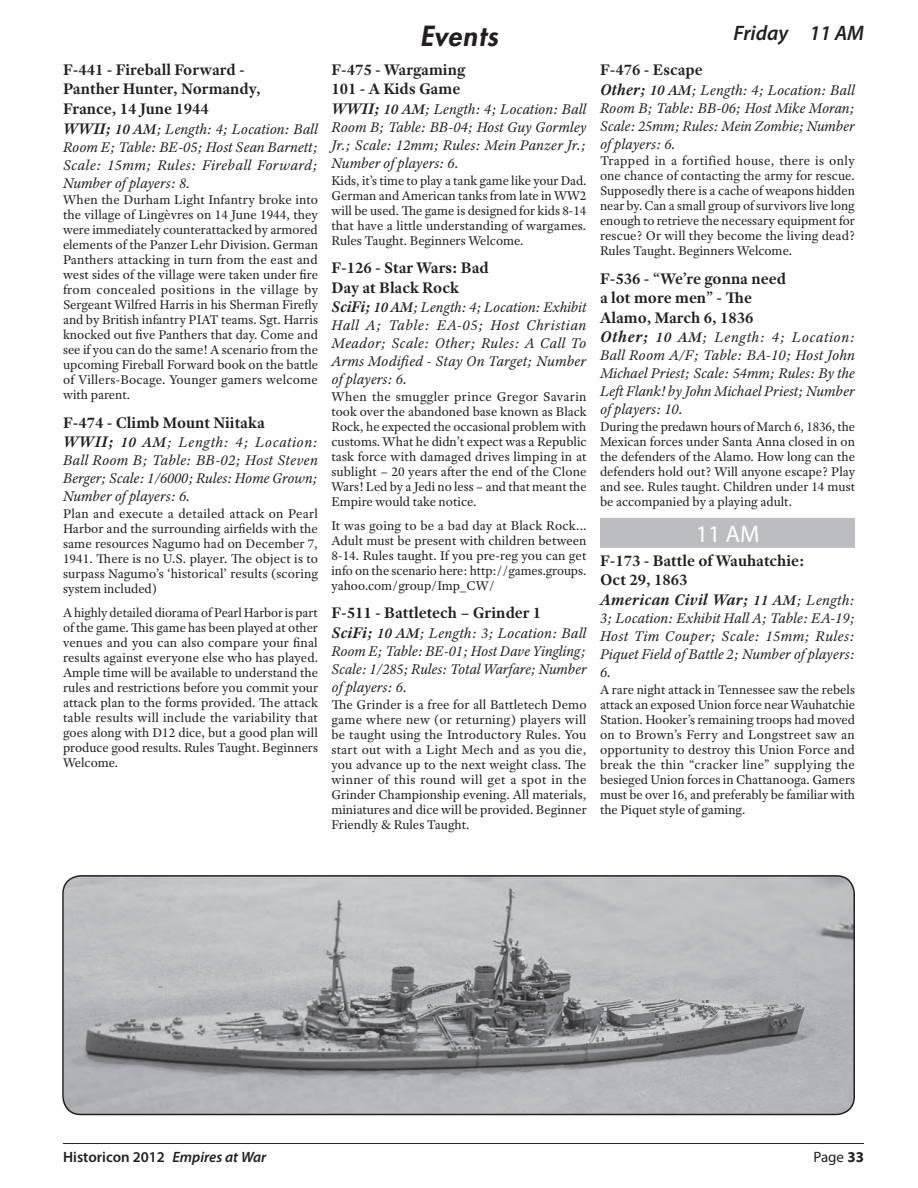
<style>
.page{position:relative;width:918px;height:1188px;background:#fff}
.page>*{position:absolute;margin:0;border:0;box-sizing:border-box;transform-origin:0 0}
.t1{font:italic 800 27px "Futura Std";color:#231f20}
.t2{font:24px "Myriad Pro";color:#fff}
.t3{font:italic 600 21px "Myriad Pro";color:#231f20}
.t4{font:700 16.5px/19.5px "Adobe Text Pro";color:#231f20}
.t5{font:italic 15px/18px "Adobe Text Pro";color:#231f20;text-align:justify}
.t6{font:600 15px "Myriad Pro";color:#231f20}
.t7{font:15px "Myriad Pro";color:#231f20}
.t8{font:13.5px/15px "Adobe Text Pro";color:#231f20;text-align:justify}
.s1{font-weight:700;font-size:16.5px}
.s2{font-weight:600}
.s3{font-style:italic}
.s4{font-weight:600;font-style:italic;font-size:15px}
.s5{font-weight:400;font-style:italic;font-size:15px}
.s6{font-weight:700}
</style>
<div class="page">
<hr style="left:63px;top:1143px;width:801px;height:1px;background:#231f20">
<div style="left:600px;top:518px;width:255px;height:30px;background:#bcbdc0"></div>
<img style="left:64px;top:876px;width:790px;height:238px">
<div style="left:62px;top:875px;width:793px;height:240px;border:2px solid #231f20;border-radius:18px"></div>
<p class="t4" style="left:63px;top:59px;width:199px">F-441 - Fireball Forward -<br>Panther Hunter, Normandy,<br>France, 14 June 1944</p>
<p class="t5" style="left:63px;top:120px;width:257px"><span class="s1">WWII;</span> <span class="s2">10 AM</span>; Length: 4; Location: Ball Room E; Table: BE-05; Host Sean Barnett; Scale: 15mm; Rules: Fireball Forward; Number of players: 8.</p>
<p class="t8" style="left:63px;top:192px;width:257px">When the Durham Light Infantry broke into the village of Lingèvres on 14 June 1944, they were immediately counterattacked by armored elements of the Panzer Lehr Division. German Panthers attacking in turn from the east and west sides of the village were taken under fire from concealed positions in the village by Sergeant Wilfred Harris in his Sherman Firefly and by British infantry PIAT teams. Sgt. Harris knocked out five Panthers that day. Come and see if you can do the same! A scenario from the upcoming Fireball Forward book on the battle of Villers-Bocage. Younger gamers welcome with parent.</p>
<p class="t4" style="left:63px;top:412px;width:203px">F-474 - Climb Mount Niitaka</p>
<p class="t5" style="left:63px;top:433px;width:257px"><span class="s1">WWII;</span> <span class="s2">10 AM</span>; Length: 4; Location:<br>Ball Room B; Table: BB-02; Host Steven Berger; Scale: 1/6000; Rules: Home Grown; Number of players: 6.</p>
<p class="t8" style="left:63px;top:506px;width:257px">Plan and execute a detailed attack on Pearl Harbor and the surrounding airfields with the same resources Nagumo had on December 7, 1941. There is no U.S. player. The object is to surpass Nagumo’s ‘historical’ results (scoring system included)</p>
<p class="t8" style="left:63px;top:605px;width:257px;text-align:left">A highly detailed diorama of Pearl Harbor is part of the game. This game has been played at other venues and you can also compare your final results against everyone else who has played.<br>Ample time will be available to understand the rules and restrictions before you commit your attack plan to the forms provided. The attack table results will include the variability that goes along with D12 dice, but a good plan will produce good results. Rules Taught. Beginners Welcome.</p>
<p class="t1" style="left:420px;top:19px;width:79px">Events</p>
<p class="t3" style="left:733px;top:19px;width:132px">Friday 11 AM</p>
<p class="t4" style="left:332px;top:59px;width:135px">F-475 - Wargaming<br>101 - A Kids Game</p>
<p class="t5" style="left:332px;top:100px;width:257px"><span class="s1">WWII;</span> <span class="s2">10 AM</span>; Length: 4; Location: Ball Room B; Table: BB-04; Host Guy Gormley Jr.; Scale: 12mm; Rules: Mein Panzer Jr.; Number of players: 6.</p>
<p class="t8" style="left:332px;top:173px;width:257px">Kids, it’s time to play a tank game like your Dad.<br>German and American tanks from late in WW2 will be used. The game is designed for kids 8-14 that have a little understanding of wargames.<br>Rules Taught. Beginners Welcome.</p>
<p class="t4" style="left:332px;top:258px;width:159px">F-126 - Star Wars: Bad<br>Day at Black Rock</p>
<p class="t5" style="left:332px;top:298px;width:256px"><span class="s1">SciFi;</span> <span class="s2">10 AM</span>; Length: 4; Location: Exhibit Hall A; Table: EA-05; Host Christian Meador; Scale: Other; Rules: A Call To Arms Modified - Stay On Target; Number of players: 6.</p>
<p class="t8" style="left:332px;top:389px;width:257px">When the smuggler prince Gregor Savarin took over the abandoned base known as Black Rock, he expected the occasional problem with customs. What he didn’t expect was a Republic task force with damaged drives limping in at sublight – 20 years after the end of the Clone Wars! Led by a Jedi no less – and that meant the Empire would take notice.</p>
<p class="t8" style="left:332px;top:518px;width:257px">It was going to be a bad day at Black Rock...<br>Adult must be present with children between 8-14. Rules taught. If you pre-reg you can get info on the scenario here: http://games.groups. yahoo.com/group/Imp_CW/</p>
<p class="t4" style="left:332px;top:603px;width:211px">F-511 - Battletech – Grinder 1</p>
<p class="t5" style="left:332px;top:624px;width:257px"><span class="s1">SciFi;</span> <span class="s2">10 AM</span>; Length: 3; Location: Ball Room E; Table: BE-01; Host Dave Yingling; Scale: 1/285; Rules: Total Warfare; Number of players: 6.</p>
<p class="t8" style="left:332px;top:697px;width:257px;text-align:left">The Grinder is a free for all Battletech Demo game where new (or returning) players will be taught using the Introductory Rules. You start out with a Light Mech and as you die, you advance up to the next weight class. The winner of this round will get a spot in the Grinder Championship evening. All materials, miniatures and dice will be provided. Beginner Friendly &amp; Rules Taught.</p>
<p class="t4" style="left:600px;top:59px;width:104px">F-476 - Escape</p>
<p class="t5" style="left:600px;top:81px;width:257px"><span class="s1">Other;</span> <span class="s2">10 AM</span>; Length: 4; Location: Ball Room B; Table: BB-06; Host Mike Moran; Scale: 25mm; Rules: Mein Zombie; Number of players: 6.</p>
<p class="t8" style="left:600px;top:153px;width:257px;text-align:left">Trapped in a fortified house, there is only one chance of contacting the army for rescue.<br>Supposedly there is a cache of weapons hidden near by. Can a small group of survivors live long enough to retrieve the necessary equipment for rescue? Or will they become the living dead?<br>Rules Taught. Beginners Welcome.</p>
<p class="t4" style="left:600px;top:268px;width:188px">F-536 - “We’re gonna need a lot more men” - The<br>Alamo, March 6, 1836</p>
<p class="t5" style="left:600px;top:328px;width:257px"><span class="s1">Other;</span> <span class="s2">10 AM</span>; Length: 4; Location:<br>Ball Room A/F; Table: BA-10; Host John Michael Priest; Scale: 54mm; Rules: By the Left Flank! by John Michael Priest; Number of players: 10.</p>
<p class="t8" style="left:600px;top:419px;width:257px">During the predawn hours of March 6, 1836, the Mexican forces under Santa Anna closed in on the defenders of the Alamo. How long can the defenders hold out? Will anyone escape? Play and see. Rules taught. Children under 14 must be accompanied by a playing adult.</p>
<p class="t2" style="left:696px;top:519px;width:65px">11 AM</p>
<p class="t4" style="left:600px;top:550px;width:256px">F-173 - Battle of Wauhatchie:<br>Oct 29, 1863<br><span class="s3">American Civil War;</span> <span class="s4">11 AM</span><span class="s5">; Length:</span></p>
<p class="t5" style="left:600px;top:609px;width:257px">3; Location: Exhibit Hall A; Table: EA-19; Host Tim Couper; Scale: 15mm; Rules:<br>Piquet Field of Battle 2; Number of players:<br>6.</p>
<p class="t8" style="left:600px;top:682px;width:257px">A rare night attack in Tennessee saw the rebels attack an exposed Union force near Wauhatchie Station. Hooker’s remaining troops had moved on to Brown’s Ferry and Longstreet saw an opportunity to destroy this Union Force and break the thin “cracker line” supplying the besieged Union forces in Chattanooga. Gamers must be over 16, and preferably be familiar with the Piquet style of gaming.</p>
<p class="t6" style="left:63px;top:1147px;width:205px">Historicon 2012 <span class="s3">Empires at War</span></p>
<p class="t7" style="left:813px;top:1148px;width:52px">Page <span class="s6">33</span></p>
</div>
